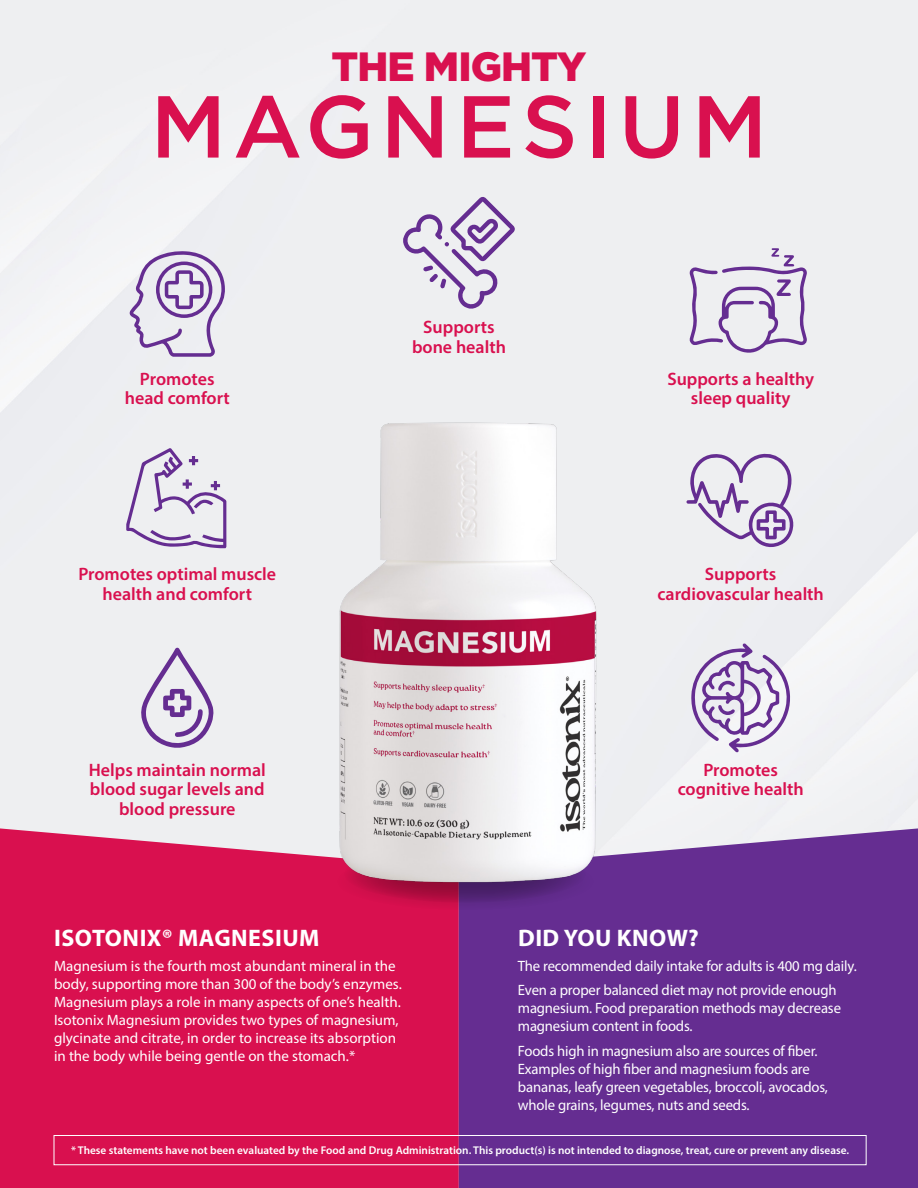
<style>
.page{position:relative;width:918px;height:1188px;background:#fff}
.page>*{position:absolute;margin:0;border:0;box-sizing:border-box;transform-origin:0 0}
.t1{font:500 87.6px "Gotham HTF";letter-spacing:.075em;color:#d9104f}
.t2{font:900 40.8px "Gotham HTF";letter-spacing:-.025em;color:#d9104f}
.t3{font:700 24px "Myriad Pro";letter-spacing:.02em;color:#fff}
.t4{font:600 18px/19.5px "Myriad Pro";color:#d9104f;text-align:center}
.t5{font:15px/18px "Myriad Pro";letter-spacing:-.01em;color:#fff}
.t6{font:600 11.25px "Myriad Pro";color:#fff}
</style>
<div class="page">
<div style="left:0;top:828px;width:459px;height:360px;background:#d9104f"></div>
<div style="left:459px;top:828px;width:459px;height:360px;background:#652d91"></div>
<svg style="left:336px;top:853px;width:259px;height:57px"></svg>
<img style="left:303px;top:363px;width:306px;height:537px">
<svg style="left:403px;top:196px;width:112px;height:113px;background:#d3c9de"></svg>
<svg style="left:129px;top:251px;width:96px;height:106px;background:#cec2db"></svg>
<svg style="left:140px;top:647px;width:74px;height:101px;background:#cdc0da"></svg>
<svg style="left:126px;top:448px;width:100px;height:100px;background:#d5cce0"></svg>
<svg style="left:690px;top:248px;width:118px;height:106px;background:#d5cce0"></svg>
<svg style="left:691px;top:643px;width:101px;height:110px"></svg>
<svg style="left:686px;top:453px;width:109px;height:95px;background:#d0c4dc"></svg>
<div style="left:54px;top:1135px;width:813px;height:30px;border:1px solid #fff"></div>
<p class="t2" style="left:332px;top:43px;width:256px">THE MIGHTY</p>
<p class="t1" style="left:150px;top:77px;width:619px">MAGNESIUM</p>
<p class="t4" style="left:125px;top:368px;width:107px">Promotes head comfort</p>
<p class="t4" style="left:78px;top:564px;width:199px">Promotes optimal muscle health and comfort</p>
<p class="t4" style="left:412px;top:317px;width:95px">Supports bone health</p>
<p class="t4" style="left:667px;top:368px;width:148px">Supports a healthy sleep quality</p>
<p class="t4" style="left:657px;top:564px;width:168px">Supports cardiovascular health</p>
<p class="t4" style="left:89px;top:759px;width:178px">Helps maintain normal blood sugar levels and blood pressure</p>
<p class="t3" style="left:54px;top:922px;width:267px">ISOTONIX® MAGNESIUM</p>
<p class="t5" style="left:54px;top:956px;width:349px">Magnesium is the fourth most abundant mineral in the body, supporting more than 300 of the body’s enzymes.<br>Magnesium plays a role in many aspects of one’s health.<br>Isotonix Magnesium provides two types of magnesium, glycinate and citrate, in order to increase its absorption in the body while being gentle on the stomach.*</p>
<p class="t4" style="left:678px;top:759px;width:128px">Promotes cognitive health</p>
<p class="t3" style="left:518px;top:922px;width:182px">DID YOU KNOW?</p>
<p class="t5" style="left:518px;top:956px;width:340px">The recommended daily intake for adults is 400 mg daily.</p>
<p class="t5" style="left:518px;top:981px;width:325px">Even a proper balanced diet may not provide enough magnesium. Food preparation methods may decrease magnesium content in foods.</p>
<p class="t5" style="left:518px;top:1042px;width:312px">Foods high in magnesium also are sources of fiber.<br>Examples of high fiber and magnesium foods are bananas, leafy green vegetables, broccoli, avocados, whole grains, legumes, nuts and seeds.</p>
<p class="t6" style="left:71px;top:1143px;width:779px">* These statements have not been evaluated by the Food and Drug Administration. This product(s) is not intended to diagnose, treat, cure or prevent any disease.</p>
</div>
